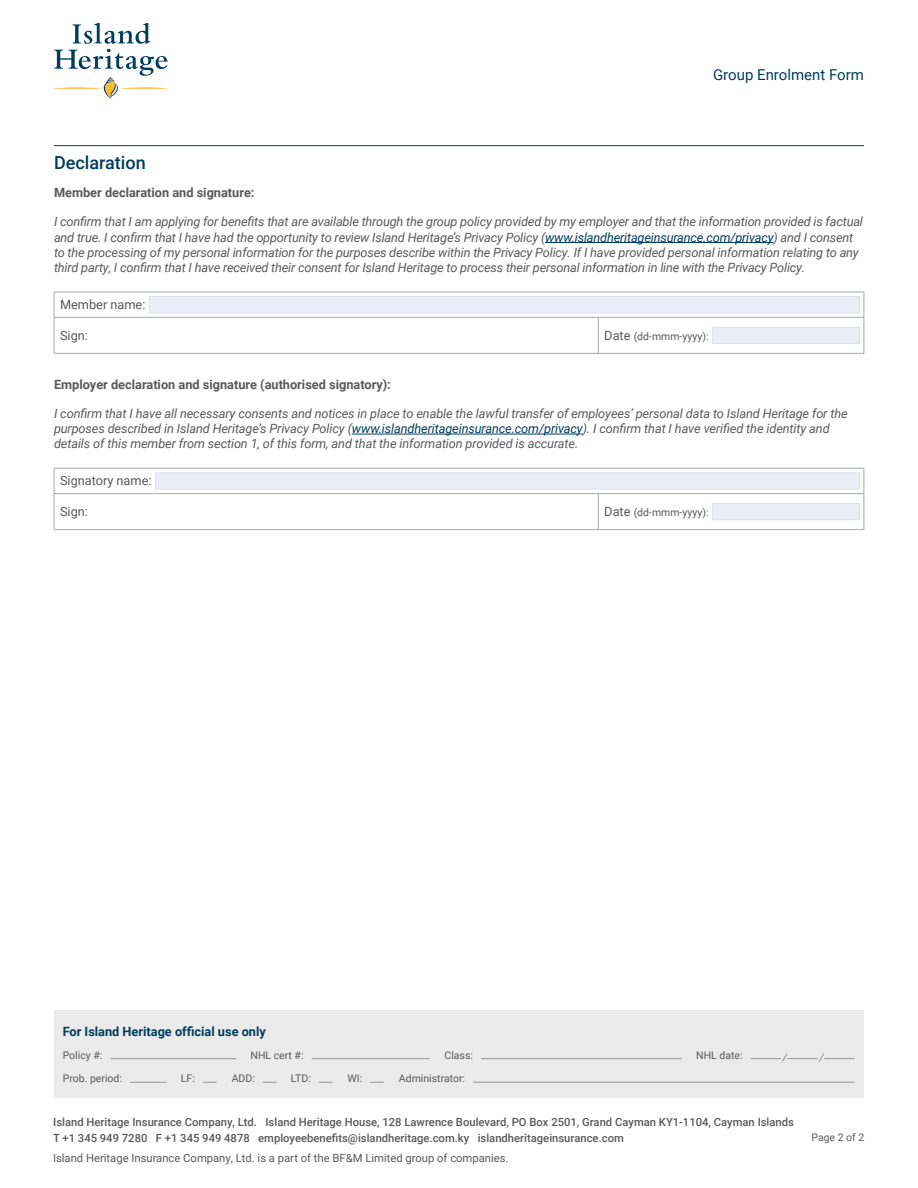
<style>
.page{position:relative;width:918px;height:1188px;background:#fff}
.page>*{position:absolute;margin:0;border:0;box-sizing:border-box;transform-origin:0 0}
.t1{font:500 18px "Roboto";color:#003d5c}
.t2{font:15px "Roboto";color:#003d5c}
.t3{font:italic 12.75px/15.3px "Roboto";letter-spacing:-.015em;color:#58595b}
.t4{font:700 12.75px "Roboto";color:#58595b}
.t5{font:12.75px "Roboto";color:#58595b}
.t6{font:700 12.75px "Roboto";color:#003d5c}
.t7{font:500 11.25px "Roboto";color:#58595b}
.t8{font:11.25px "Roboto";color:#58595b}
.t9{font:10.5px "Roboto";color:#58595b}
.s1{color:#003d5c}
.s2{font-size:12.75px}
</style>
<div class="page">
<svg style="left:54px;top:23px;width:114px;height:76px"></svg>
<hr style="left:54px;top:494px;width:1px;height:36px;background:#a7a9ac">
<hr style="left:598px;top:494px;width:1px;height:36px;background:#a7a9ac">
<hr style="left:864px;top:494px;width:1px;height:36px;background:#a7a9ac">
<hr style="left:54px;top:529px;width:544px;height:1px;background:#a7a9ac">
<hr style="left:598px;top:529px;width:266px;height:1px;background:#a7a9ac">
<hr style="left:54px;top:468px;width:544px;height:1px;background:#a7a9ac">
<svg style="left:54px;top:468px;width:1px;height:25px"></svg>
<hr style="left:598px;top:468px;width:266px;height:1px;background:#a7a9ac">
<svg style="left:864px;top:468px;width:1px;height:25px"></svg>
<hr style="left:54px;top:493px;width:544px;height:1px;background:#a7a9ac">
<hr style="left:598px;top:493px;width:266px;height:1px;background:#a7a9ac">
<hr style="left:54px;top:317px;width:1px;height:36px;background:#a7a9ac">
<hr style="left:598px;top:317px;width:1px;height:36px;background:#a7a9ac">
<hr style="left:864px;top:317px;width:1px;height:36px;background:#a7a9ac">
<hr style="left:54px;top:353px;width:544px;height:1px;background:#a7a9ac">
<hr style="left:598px;top:353px;width:266px;height:1px;background:#a7a9ac">
<hr style="left:54px;top:292px;width:544px;height:1px;background:#a7a9ac">
<svg style="left:54px;top:292px;width:1px;height:25px"></svg>
<hr style="left:598px;top:292px;width:266px;height:1px;background:#a7a9ac">
<svg style="left:864px;top:292px;width:1px;height:25px"></svg>
<hr style="left:54px;top:317px;width:544px;height:1px;background:#a7a9ac">
<hr style="left:598px;top:317px;width:266px;height:1px;background:#a7a9ac">
<hr style="left:54px;top:145px;width:810px;height:1px;background:#003d5c">
<div style="left:155px;top:472px;width:705px;height:17px;background:#ecedf6"></div>
<div style="left:54px;top:1010px;width:810px;height:88px;background:#ebebec"></div>
<hr style="left:312px;top:1058px;width:118px;height:1px;background:#939598">
<hr style="left:110px;top:1058px;width:126px;height:1px;background:#939598">
<hr style="left:824px;top:1058px;width:30px;height:1px;background:#939598">
<hr style="left:787px;top:1058px;width:31px;height:1px;background:#939598">
<hr style="left:751px;top:1058px;width:30px;height:1px;background:#939598">
<svg style="left:782px;top:1053px;width:6px;height:9px"></svg>
<svg style="left:819px;top:1053px;width:5px;height:9px"></svg>
<hr style="left:481px;top:1058px;width:201px;height:1px;background:#939598">
<hr style="left:130px;top:1082px;width:37px;height:1px;background:#939598">
<svg style="left:203px;top:1082px;width:14px;height:1px"></svg>
<svg style="left:263px;top:1082px;width:14px;height:1px"></svg>
<svg style="left:319px;top:1082px;width:14px;height:1px"></svg>
<svg style="left:370px;top:1082px;width:14px;height:1px"></svg>
<hr style="left:473px;top:1082px;width:381px;height:1px;background:#939598">
<div style="left:712px;top:503px;width:148px;height:17px;background:#ecedf6;border:1px solid #dde1ef"></div>
<div style="left:149px;top:296px;width:711px;height:17px;background:#ecedf6;border:1px solid #dde1ef"></div>
<div style="left:712px;top:327px;width:148px;height:17px;background:#ecedf6;border:1px solid #dde1ef"></div>
<hr style="left:545px;top:242px;width:228px;height:1px;background:#003d5c">
<hr style="left:352px;top:434px;width:231px;height:1px;background:#003d5c">
<h1 class="t1" style="left:54px;top:150px;width:93px">Declaration</h1>
<p class="t2" style="left:713px;top:65px;width:152px">Group Enrolment Form</p>
<p class="t4" style="left:54px;top:184px;width:202px">Member declaration and signature:</p>
<p class="t3" style="left:54px;top:214px;width:811px">I confirm that I am applying for benefits that are available through the group policy provided by my employer and that the information provided is factual and true. I confirm that I have had the opportunity to review Island Heritage’s Privacy Policy (<span class="s1">www.islandheritageinsurance.com/privacy</span>) and I consent to the processing of my personal information for the purposes describe within the Privacy Policy. If I have provided personal information relating to any third party, I confirm that I have received their consent for Island Heritage to process their personal information in line with the Privacy Policy.</p>
<p class="t5" style="left:60px;top:296px;width:87px">Member name:</p>
<p class="t5" style="left:60px;top:326px;width:29px">Sign:</p>
<p class="t9" style="left:604px;top:329px;width:106px"><span class="s2">Date</span> (dd-mmm-yyyy):</p>
<p class="t4" style="left:54px;top:376px;width:338px">Employer declaration and signature (authorised signatory):</p>
<p class="t3" style="left:54px;top:405px;width:795px">I confirm that I have all necessary consents and notices in place to enable the lawful transfer of employees’ personal data to Island Heritage for the purposes described in Island Heritage’s Privacy Policy (<span class="s1">www.islandheritageinsurance.com/privacy</span>). I confirm that I have verified the identity and details of this member from section 1, of this form, and that the information provided is accurate.</p>
<p class="t5" style="left:60px;top:472px;width:93px">Signatory name:</p>
<p class="t5" style="left:60px;top:503px;width:29px">Sign:</p>
<p class="t9" style="left:604px;top:505px;width:106px"><span class="s2">Date</span> (dd-mmm-yyyy):</p>
<p class="t6" style="left:63px;top:1022px;width:205px">For Island Heritage official use only</p>
<p class="t9" style="left:63px;top:1048px;width:41px">Policy #:</p>
<p class="t9" style="left:251px;top:1048px;width:55px">NHL cert #:</p>
<p class="t9" style="left:445px;top:1048px;width:30px">Class:</p>
<p class="t9" style="left:696px;top:1048px;width:48px">NHL date:</p>
<p class="t9" style="left:63px;top:1071px;width:61px">Prob. period:</p>
<p class="t9" style="left:181px;top:1071px;width:15px">LF:</p>
<p class="t9" style="left:232px;top:1071px;width:25px">ADD:</p>
<p class="t9" style="left:291px;top:1071px;width:21px">LTD:</p>
<p class="t9" style="left:348px;top:1071px;width:16px">WI:</p>
<p class="t9" style="left:399px;top:1071px;width:68px">Administrator:</p>
<p class="t7" style="left:53px;top:1114px;width:742px">Island Heritage Insurance Company, Ltd. Island Heritage House, 128 Lawrence Boulevard, PO Box 2501, Grand Cayman KY1-1104, Cayman Islands</p>
<p class="t8" style="left:53px;top:1150px;width:457px">Island Heritage Insurance Company, Ltd. is a part of the BF&amp;M Limited group of companies.</p>
<p class="t7" style="left:53px;top:1130px;width:572px">T +1 345 949 7280 F +1 345 949 4878 employeebenefits@islandheritage.com.ky islandheritageinsurance.com</p>
<p class="t9" style="left:811px;top:1130px;width:54px">Page 2 of 2</p>
</div>
